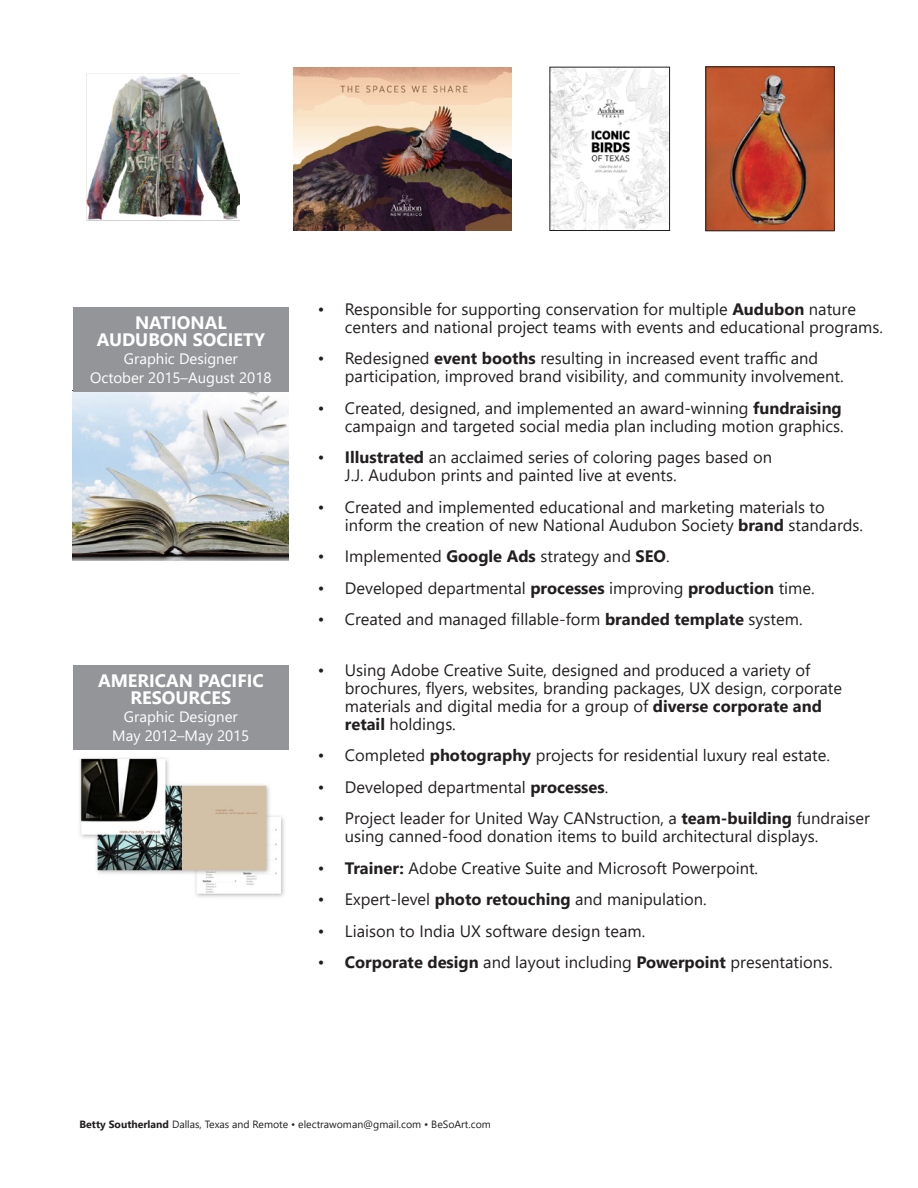
<style>
.page{position:relative;width:918px;height:1188px;background:#fff}
.page>*{position:absolute;margin:0;border:0;box-sizing:border-box;transform-origin:0 0}
.t1{font:700 18px/16.5px "Segoe UI";color:#fff;text-align:center}
.t2{font:16.5px/18px "Segoe UI";color:#231f20}
.t3{font:15px "Segoe UI";color:#fff}
.t4{font:10.5px "Segoe UI";color:#231f20}
.s1{font-weight:700}
</style>
<div class="page">
<img style="left:73px;top:392px;width:216px;height:169px">
<div style="left:73px;top:307px;width:216px;height:85px;background:#939598"></div>
<div style="left:73px;top:666px;width:216px;height:84px;background:#939598"></div>
<img style="left:79px;top:757px;width:205px;height:141px">
<img style="left:293px;top:67px;width:218px;height:164px">
<img style="left:86px;top:73px;width:153px;height:148px">
<img style="left:551px;top:69px;width:117px;height:160px">
<div style="left:549px;top:67px;width:121px;height:164px;border:1px solid #231f20"></div>
<img style="left:708px;top:69px;width:124px;height:160px">
<p class="t1" style="left:97px;top:313px;width:170px">NATIONAL<br>AUDUBON SOCIETY</p>
<p class="t3" style="left:124px;top:345px;width:115px">Graphic Designer</p>
<p class="t3" style="left:90px;top:364px;width:183px">October 2015–August 2018</p>
<p class="t1" style="left:98px;top:671px;width:167px">AMERICAN PACIFIC<br>RESOURCES</p>
<p class="t3" style="left:124px;top:703px;width:115px">Graphic Designer</p>
<p class="t3" style="left:112px;top:722px;width:139px">May 2012–May 2015</p>
<p class="t2" style="left:345px;top:298px;width:540px;text-indent:-27px">• Responsible for supporting conservation for multiple <span class="s1">Audubon</span> nature centers and national project teams with events and educational programs.</p>
<p class="t2" style="left:345px;top:348px;width:500px;text-indent:-27px">• Redesigned <span class="s1">event booths</span> resulting in increased event traffic and participation, improved brand visibility, and community involvement.</p>
<p class="t2" style="left:318px;top:397px;width:527px;text-align:right">• Created, designed, and implemented an award-winning <span class="s1">fundraising </span>campaign and targeted social media plan including motion graphics.</p>
<p class="t2" style="left:345px;top:447px;width:429px;text-indent:-27px">• <span class="s1">Illustrated</span> an acclaimed series of coloring pages based on<br>J.J. Audubon prints and painted live at events.</p>
<p class="t2" style="left:345px;top:496px;width:520px;text-indent:-27px">• Created and implemented educational and marketing materials to inform the creation of new National Audubon Society <span class="s1">brand</span> standards.</p>
<p class="t2" style="left:318px;top:546px;width:353px">• Implemented <span class="s1">Google Ads</span> strategy and <span class="s1">SEO</span>.</p>
<p class="t2" style="left:318px;top:577px;width:498px">• Developed departmental <span class="s1">processes</span> improving <span class="s1">production</span> time.</p>
<p class="t2" style="left:318px;top:609px;width:486px">• Created and managed fillable-form <span class="s1">branded template</span> system.</p>
<p class="t2" style="left:345px;top:659px;width:499px;text-indent:-27px">• Using Adobe Creative Suite, designed and produced a variety of brochures, flyers, websites, branding packages, UX design, corporate materials and digital media for a group of <span class="s1">diverse corporate and retail</span> holdings.</p>
<p class="t2" style="left:318px;top:745px;width:514px">• Completed <span class="s1">photography</span> projects for residential luxury real estate.</p>
<p class="t2" style="left:318px;top:776px;width:292px">• Developed departmental <span class="s1">processes</span>.</p>
<p class="t2" style="left:345px;top:808px;width:526px;text-indent:-27px">• Project leader for United Way CANstruction, a <span class="s1">team-building</span> fundraiser using canned-food donation items to build architectural displays.</p>
<p class="t2" style="left:318px;top:857px;width:442px">• <span class="s1">Trainer:</span> Adobe Creative Suite and Microsoft Powerpoint.</p>
<p class="t2" style="left:318px;top:889px;width:390px">• Expert-level <span class="s1">photo retouching</span> and manipulation.</p>
<p class="t2" style="left:318px;top:920px;width:329px">• Liaison to India UX software design team.</p>
<p class="t2" style="left:318px;top:952px;width:516px">• <span class="s1">Corporate design</span> and layout including <span class="s1">Powerpoint</span> presentations.</p>
<p class="t4" style="left:80px;top:1114px;width:413px"><span class="s1">Betty Southerland</span> Dallas, Texas and Remote • electrawoman@gmail.com • BeSoArt.com</p>
</div>
